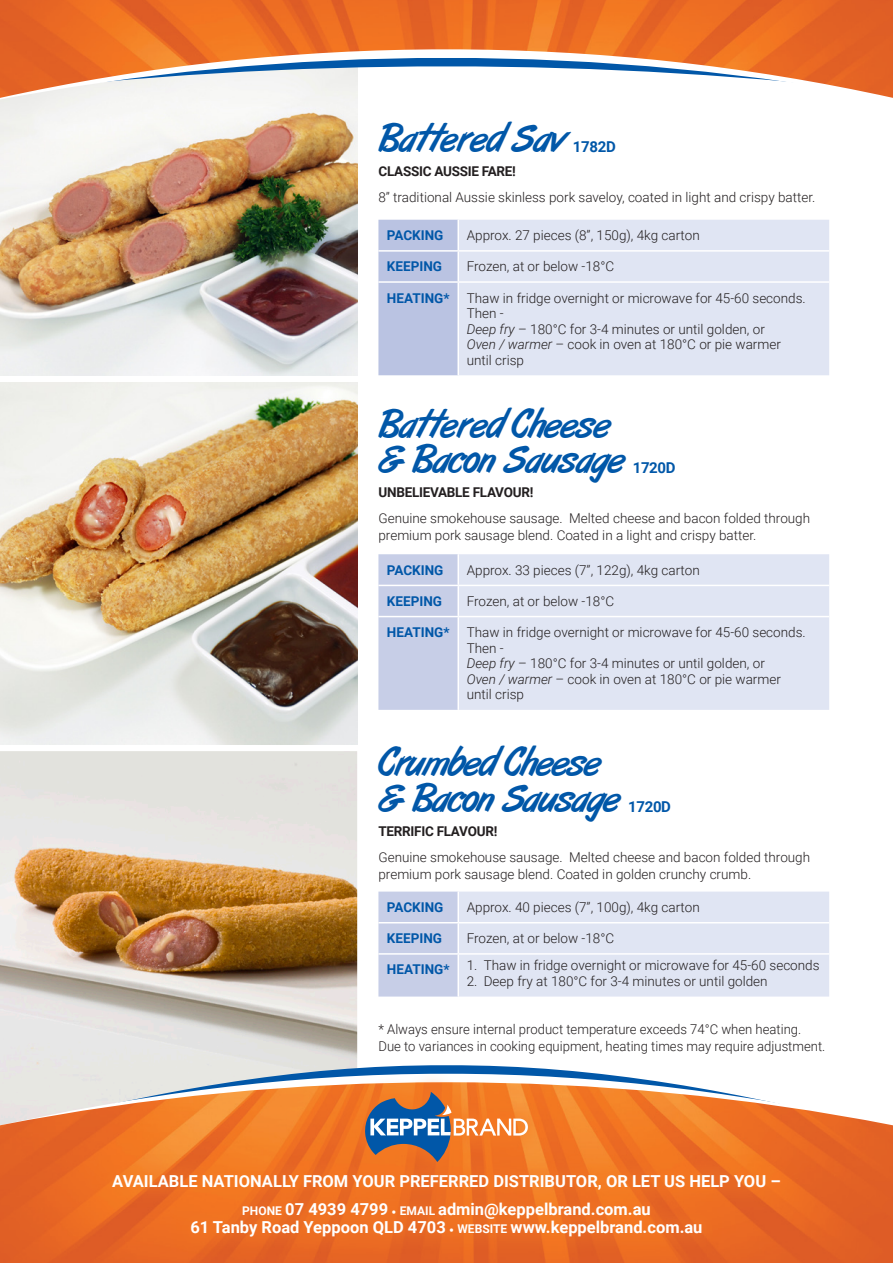
<style>
.page{position:relative;width:893px;height:1263px;background:#fff}
.page>*{position:absolute;margin:0;border:0;box-sizing:border-box;transform-origin:0 0}
.t1{font:39px/35.8px "Art Brush";letter-spacing:-.02em;color:#0157a8}
.t2{font:700 16.5px "Roboto";color:#fff}
.t3{font:700 15px "Roboto";letter-spacing:-.02em;color:#0157a8}
.t4{font:300 13.5px/17.2px "Roboto";color:#231f20}
.t5{font:700 13.5px "Roboto";color:#0157a8}
.t6{font:700 13.5px "Roboto";letter-spacing:-.02em;color:#231f20}
.s1{font-style:italic}
.s2{font-size:12px}
</style>
<div class="page">
<img style="left:0;top:751px;width:357px;height:322px">
<img style="left:0;top:102px;width:357px;height:273px">
<img style="left:0;top:383px;width:357px;height:361px">
<svg style="left:4px;top:1065px;width:587px;height:8px;background:#b7c9d8"></svg>
<svg style="left:0;top:1073px;width:661px;height:9px;background:#b2c7d8"></svg>
<img style="left:0;top:1082px;width:893px;height:181px">
<div style="left:91px;top:1152px;width:711px;height:107px;background:#f47921;opacity:.5"></div>
<svg style="left:0;top:98px;width:358px;height:4px"></svg>
<img style="left:0;top:0;width:893px;height:98px">
<div style="left:378px;top:554px;width:79px;height:156px;background:#c7cee7"></div>
<div style="left:459px;top:554px;width:370px;height:156px;background:#e0e5f3"></div>
<hr style="left:378px;top:585px;width:80px;height:1px;background:#fff">
<hr style="left:458px;top:585px;width:371px;height:1px;background:#fff">
<hr style="left:378px;top:616px;width:80px;height:1px;background:#fff">
<hr style="left:458px;top:616px;width:371px;height:1px;background:#fff">
<svg style="left:378px;top:891px;width:451px;height:105px;background:#dce1f1"></svg>
<hr style="left:457px;top:891px;width:2px;height:31px;background:#fff">
<hr style="left:378px;top:922px;width:80px;height:1px;background:#fff">
<hr style="left:458px;top:922px;width:371px;height:1px;background:#fff">
<hr style="left:457px;top:923px;width:2px;height:30px;background:#fff">
<hr style="left:378px;top:953px;width:80px;height:2px;background:#fff">
<hr style="left:458px;top:953px;width:371px;height:2px;background:#fff">
<hr style="left:457px;top:955px;width:2px;height:41px;background:#fff">
<div style="left:378px;top:220px;width:79px;height:155px;background:#bac3e2"></div>
<div style="left:459px;top:220px;width:370px;height:155px;background:#e0e5f3"></div>
<hr style="left:378px;top:250px;width:80px;height:2px;background:#fff">
<hr style="left:458px;top:250px;width:371px;height:2px;background:#fff">
<hr style="left:378px;top:281px;width:80px;height:2px;background:#fff">
<hr style="left:458px;top:281px;width:371px;height:2px;background:#fff">
<div style="left:343px;top:1070px;width:207px;height:114px;background:#f47921;opacity:.75"></div>
<svg style="left:364px;top:1092px;width:164px;height:70px;background:#b57f5f"></svg>
<p class="t1" style="left:378px;top:122px;width:188px">Battered Sav</p>
<p class="t3" style="left:573px;top:137px;width:44px">1782D</p>
<p class="t6" style="left:378px;top:162px;width:139px">CLASSIC AUSSIE FARE!</p>
<p class="t4" style="left:378px;top:188px;width:438px">8” traditional Aussie skinless pork saveloy, coated in light and crispy batter.</p>
<p class="t5" style="left:387px;top:226px;width:58px">PACKING</p>
<p class="t4" style="left:467px;top:226px;width:234px">Approx. 27 pieces (8”, 150g), 4kg carton</p>
<p class="t5" style="left:387px;top:257px;width:57px">KEEPING</p>
<p class="t4" style="left:467px;top:257px;width:149px">Frozen, at or below -18°C</p>
<p class="t5" style="left:387px;top:288px;width:64px">HEATING*</p>
<p class="t4" style="left:467px;top:289px;width:340px;line-height:15.5px">Thaw in fridge overnight or microwave for 45-60 seconds.<br>Then -</p>
<p class="t4" style="left:467px;top:320px;width:300px"><span class="s1">Deep fry</span> – 180°C for 3-4 minutes or until golden, or</p>
<p class="t4" style="left:467px;top:336px;width:316px;line-height:15.6px"><span class="s1">Oven / warmer</span> – cook in oven at 180°C or pie warmer until crisp</p>
<p class="t1" style="left:378px;top:407px;width:248px">Battered Cheese &amp; Bacon Sausage</p>
<p class="t3" style="left:633px;top:458px;width:44px">1720D</p>
<p class="t6" style="left:378px;top:483px;width:156px">UNBELIEVABLE FLAVOUR!</p>
<p class="t4" style="left:378px;top:509px;width:433px">Genuine smokehouse sausage. Melted cheese and bacon folded through premium pork sausage blend. Coated in a light and crispy batter.</p>
<p class="t5" style="left:387px;top:560px;width:58px">PACKING</p>
<p class="t4" style="left:467px;top:561px;width:234px">Approx. 33 pieces (7”, 122g), 4kg carton</p>
<p class="t5" style="left:387px;top:592px;width:57px">KEEPING</p>
<p class="t4" style="left:467px;top:592px;width:149px">Frozen, at or below -18°C</p>
<p class="t5" style="left:387px;top:623px;width:64px">HEATING*</p>
<p class="t4" style="left:467px;top:624px;width:340px;line-height:15.6px">Thaw in fridge overnight or microwave for 45-60 seconds.<br>Then -</p>
<p class="t4" style="left:467px;top:654px;width:300px"><span class="s1">Deep fry</span> – 180°C for 3-4 minutes or until golden, or</p>
<p class="t4" style="left:467px;top:671px;width:316px;line-height:15.6px"><span class="s1">Oven / warmer</span> – cook in oven at 180°C or pie warmer until crisp</p>
<p class="t1" style="left:378px;top:746px;width:243px">Crumbed Cheese &amp; Bacon Sausage</p>
<p class="t3" style="left:628px;top:796px;width:44px">1720D</p>
<p class="t6" style="left:378px;top:822px;width:120px">TERRIFIC FLAVOUR!</p>
<p class="t4" style="left:378px;top:848px;width:433px">Genuine smokehouse sausage. Melted cheese and bacon folded through premium pork sausage blend. Coated in golden crunchy crumb.</p>
<p class="t5" style="left:387px;top:898px;width:58px">PACKING</p>
<p class="t4" style="left:467px;top:898px;width:234px">Approx. 40 pieces (7”, 100g), 4kg carton</p>
<p class="t5" style="left:387px;top:929px;width:57px">KEEPING</p>
<p class="t4" style="left:467px;top:929px;width:149px">Frozen, at or below -18°C</p>
<p class="t5" style="left:387px;top:960px;width:64px">HEATING*</p>
<p class="t4" style="left:467px;top:956px;width:354px">1. Thaw in fridge overnight or microwave for 45-60 seconds</p>
<p class="t4" style="left:467px;top:972px;width:302px">2. Deep fry at 180°C for 3-4 minutes or until golden</p>
<p class="t4" style="left:378px;top:1020px;width:448px">* Always ensure internal product temperature exceeds 74°C when heating.<br>Due to variances in cooking equipment, heating times may require adjustment.</p>
<p class="t2" style="left:112px;top:1169px;width:670px">AVAILABLE NATIONALLY FROM YOUR PREFERRED DISTRIBUTOR, OR LET US HELP YOU –</p>
<p class="t2" style="left:242px;top:1198px;width:410px"><span class="s2">PHONE</span> 07 4939 4799 <sub>•</sub> <span class="s2">EMAIL</span> admin@keppelbrand.com.au</p>
<p class="t2" style="left:190px;top:1216px;width:514px">61 Tanby Road Yeppoon QLD 4703 <sub>•</sub> <span class="s2">WEBSITE</span> www.keppelbrand.com.au</p>
</div>
